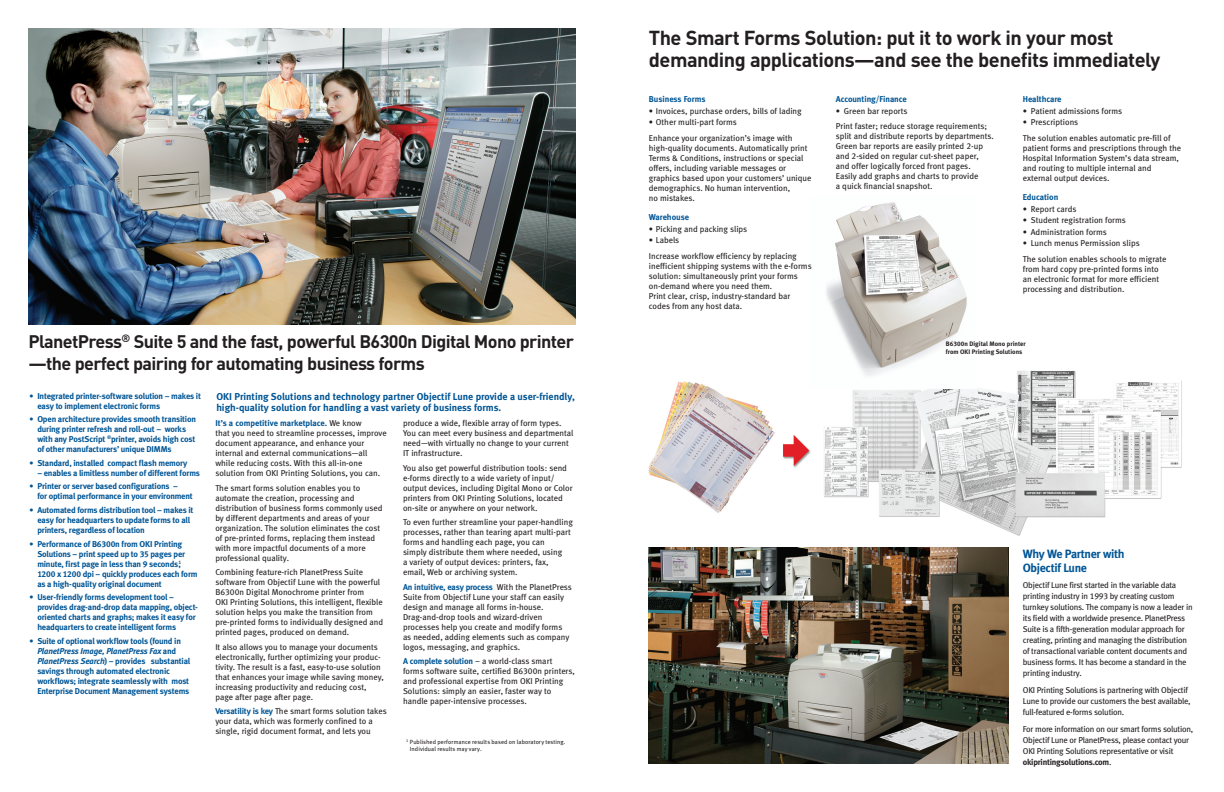
<style>
.page{position:relative;width:1224px;height:792px;background:#fff}
.page>*{position:absolute;margin:0;border:0;box-sizing:border-box;transform-origin:0 0}
.headline{font:700 20px/22px "DIN";letter-spacing:-.025em;color:#231f20}
.headline-2{font:700 18px/22px "DIN";letter-spacing:-.035em;color:#231f20}
.t1{font:12px/14px "Meta Bold LF";letter-spacing:-.025em;color:#005595}
.subhead{font:10px/11px "Meta Bold LF";color:#005595}
.body{font:8.5px/10px "Meta Book LF";color:#231f20}
.highlights_body{font:8.5px/10px "Meta Bold LF";letter-spacing:-.02em;color:#005595}
.body-2{font:8.5px/11px "Meta Book LF";letter-spacing:-.025em;color:#231f20}
.t2{font:6.5px/8px "Meta Bold LF";color:#231f20}
.footnotes{font:6px/7px "Meta Book LF";letter-spacing:.01em;color:#231f20}
.s1{font-family:"Meta Bold LF";color:#005595}
.s2{font-style:italic}
.s3{font-family:"Meta Bold LF"}
</style>
<div class="page">
<img style="left:28px;top:28px;width:547px;height:296px">
<img style="left:649px;top:548px;width:360px;height:216px">
<img style="left:648px;top:370px;width:534px;height:166px">
<img style="left:811px;top:202px;width:166px;height:186px">
<p class="headline-2" style="left:28px;top:330px;width:547px">PlanetPress<sup>®</sup> Suite 5 and the fast, powerful B6300n Digital Mono printer —the perfect pairing for automating business forms</p>
<p class="subhead" style="left:216px;top:391px;width:360px">OKI Printing Solutions and technology partner Objectif Lune provide a user-friendly, high-quality solution for handling a vast variety of business forms.</p>
<p class="body" style="left:215px;top:418px;width:173px"><span class="s1">It’s a competitive marketplace.</span> We know<br>that you need to streamline processes, improve document appearance, and enhance your internal and external communications—all while reducing costs. With this all-in-one solution from OKI Printing Solutions, you can.</p>
<p class="body" style="left:215px;top:483px;width:169px">The smart forms solution enables you to automate the creation, processing and distribution of business forms commonly used by different departments and areas of your organization. The solution eliminates the cost of pre-printed forms, replacing them instead with more impactful documents of a more professional quality.</p>
<p class="body" style="left:215px;top:567px;width:169px">Combining feature-rich PlanetPress Suite software from Objectif Lune with the powerful B6300n Digital Monochrome printer from<br>OKI Printing Solutions, this intelligent, flexible solution helps you make the transition from pre-printed forms to individually designed and printed pages, produced on demand.</p>
<p class="body" style="left:215px;top:642px;width:170px">It also allows you to manage your documents electronically, further optimizing your produc&shy;tivity. The result is a fast, easy-to-use solution that enhances your image while saving money, increasing productivity and reducing cost, page after page after page.</p>
<p class="body" style="left:215px;top:706px;width:173px"><span class="s1">Versatility is key</span> The smart forms solution takes your data, which was formerly confined to a single, rigid document format, and lets you</p>
<p class="highlights_body" style="left:37px;top:390px;width:165px">Integrated printer-software solution – makes it easy to implement electronic forms</p>
<p class="highlights_body" style="left:37px;top:414px;width:160px">Open architecture provides smooth transition during printer refresh and roll-out – works with any PostScript <sup>®</sup>printer, avoids high cost of other manufacturers’ unique DIMMs</p>
<p class="highlights_body" style="left:37px;top:458px;width:152px">Standard, installed compact flash memory</p>
<p class="highlights_body" style="left:37px;top:468px;width:164px">– enables a limitless number of different forms</p>
<p class="highlights_body" style="left:37px;top:481px;width:157px">Printer or server based configurations –<br>for optimal performance in your environment</p>
<p class="highlights_body" style="left:37px;top:505px;width:158px">Automated forms distribution tool – makes it easy for headquarters to update forms to all printers, regardless of location</p>
<p class="highlights_body" style="left:37px;top:538px;width:162px">Performance of B6300n from OKI Printing Solutions – print speed up to 35 pages per minute, first page in less than 9 seconds<sup>1</sup>, 1200 x 1200 dpi – quickly produces each form as a high-quality original document</p>
<p class="highlights_body" style="left:37px;top:592px;width:162px">User-friendly forms development tool – provides drag-and-drop data mapping, object&shy;oriented charts and graphs; makes it easy for headquarters to create intelligent forms</p>
<p class="highlights_body" style="left:37px;top:636px;width:154px">Suite of optional workflow tools (found in <span class="s2">PlanetPress Image, PlanetPress Fax</span> and <span class="s2">PlanetPress Search</span>) – provides substantial savings through automated electronic workflows; integrate seamlessly with most Enterprise Document Management systems</p>
<p class="highlights_body" style="left:29px;top:390px;width:6px">•</p>
<p class="highlights_body" style="left:29px;top:414px;width:6px">•</p>
<p class="body" style="left:403px;top:418px;width:172px">produce a wide, flexible array of form types.<br>You can meet every business and departmental need—with virtually no change to your current IT infrastructure.</p>
<p class="body" style="left:403px;top:463px;width:171px">You also get powerful distribution tools: send e-forms directly to a wide variety of input/ output devices, including Digital Mono or Color printers from OKI Printing Solutions, located on-site or anywhere on your network.</p>
<p class="body" style="left:403px;top:517px;width:171px">To even further streamline your paper-handling processes, rather than tearing apart multi-part forms and handling each page, you can<br>simply distribute them where needed, using<br>a variety of output devices: printers, fax, email, Web or archiving system.</p>
<p class="body" style="left:403px;top:582px;width:170px"><span class="s1">An intuitive, easy process</span> With the PlanetPress Suite from Objectif Lune your staff can easily design and manage all forms in-house.<br>Drag-and-drop tools and wizard-driven processes help you create and modify forms as needed, adding elements such as company logos, messaging, and graphics.</p>
<p class="body" style="left:403px;top:656px;width:173px"><span class="s1">A complete solution</span> – a world-class smart forms software suite, certified B6300n printers, and professional expertise from OKI Printing Solutions: simply an easier, faster way to handle paper-intensive processes.</p>
<p class="highlights_body" style="left:29px;top:458px;width:6px">•</p>
<p class="highlights_body" style="left:29px;top:481px;width:6px">•</p>
<p class="highlights_body" style="left:29px;top:505px;width:6px">•</p>
<p class="highlights_body" style="left:29px;top:538px;width:6px">•</p>
<p class="highlights_body" style="left:29px;top:592px;width:6px">•</p>
<p class="highlights_body" style="left:29px;top:636px;width:6px">•</p>
<p class="footnotes" style="left:410px;top:738px;width:157px;text-indent:-4px"><sup>1</sup> Published performance results based on laboratory testing.<br>Individual results may vary.</p>
<p class="headline" style="left:649px;top:26px;width:513px">The Smart Forms Solution: put it to work in your most demanding applications—and see the benefits immediately</p>
<p class="highlights_body" style="left:649px;top:94px;width:58px">Business Forms</p>
<p class="body" style="left:649px;top:106px;width:154px">• Invoices, purchase orders, bills of lading</p>
<p class="body" style="left:649px;top:117px;width:90px">• Other multi-part forms</p>
<p class="body" style="left:649px;top:133px;width:164px">Enhance your organization’s image with high-quality documents. Automatically print Terms &amp; Conditions, instructions or special offers, including variable messages or graphics based upon your customers’ unique demographics. No human intervention,<br>no mistakes.</p>
<p class="highlights_body" style="left:649px;top:212px;width:42px">Warehouse</p>
<p class="body" style="left:649px;top:224px;width:100px">• Picking and packing slips</p>
<p class="body" style="left:649px;top:235px;width:32px">• Labels</p>
<p class="body" style="left:649px;top:251px;width:164px">Increase workflow efficiency by replacing inefficient shipping systems with the e-forms solution: simultaneously print your forms on-demand where you need them.<br>Print clear, crisp, industry-standard bar codes from any host data.</p>
<p class="highlights_body" style="left:836px;top:94px;width:73px">Accounting/Finance</p>
<p class="body" style="left:836px;top:106px;width:73px">• Green bar reports</p>
<p class="body" style="left:836px;top:121px;width:160px">Print faster; reduce storage requirements; split and distribute reports by departments.<br>Green bar reports are easily printed 2-up and 2-sided on regular cut-sheet paper, and offer logically forced front pages.<br>Easily add graphs and charts to provide<br>a quick financial snapshot.</p>
<p class="highlights_body" style="left:1023px;top:94px;width:40px">Healthcare</p>
<p class="body" style="left:1023px;top:106px;width:101px">• Patient admissions forms</p>
<p class="body" style="left:1023px;top:117px;width:57px">• Prescriptions</p>
<p class="body" style="left:1023px;top:133px;width:160px">The solution enables automatic pre-fill of patient forms and prescriptions through the Hospital Information System’s data stream, and routing to multiple internal and external output devices.</p>
<p class="highlights_body" style="left:1023px;top:192px;width:37px">Education</p>
<p class="body" style="left:1023px;top:204px;width:55px">• Report cards</p>
<p class="body" style="left:1023px;top:215px;width:105px">• Student registration forms</p>
<p class="body" style="left:1023px;top:226px;width:86px">• Administration forms</p>
<p class="body" style="left:1023px;top:238px;width:118px">• Lunch menus Permission slips</p>
<p class="body" style="left:1023px;top:254px;width:145px">The solution enables schools to migrate from hard copy pre-printed forms into an electronic format for more efficient processing and distribution.</p>
<p class="t2" style="left:946px;top:340px;width:81px">B6300n Digital Mono printer from OKI Printing Solutions</p>
<p class="t1" style="left:1023px;top:546px;width:103px">Why We Partner with<br>Objectif Lune</p>
<p class="body-2" style="left:1023px;top:580px;width:171px">Objectif Lune first started in the variable data printing industry in 1993 by creating custom turnkey solutions. The company is now a leader in its field with a worldwide presence. PlanetPress Suite is a fifth-generation modular approach for creating, printing and managing the distribution of transactional variable content documents and business forms. It has become a standard in the printing industry.</p>
<p class="body-2" style="left:1023px;top:684px;width:169px">OKI Printing Solutions is partnering with Objectif<br>Lune to provide our customers the best available, full-featured e-forms solution.</p>
<p class="body-2" style="left:1023px;top:723px;width:172px">For more information on our smart forms solution, Objectif Lune or PlanetPress, please contact your OKI Printing Solutions representative or visit <span class="s3">okiprintingsolutions.com</span>.</p>
</div>
